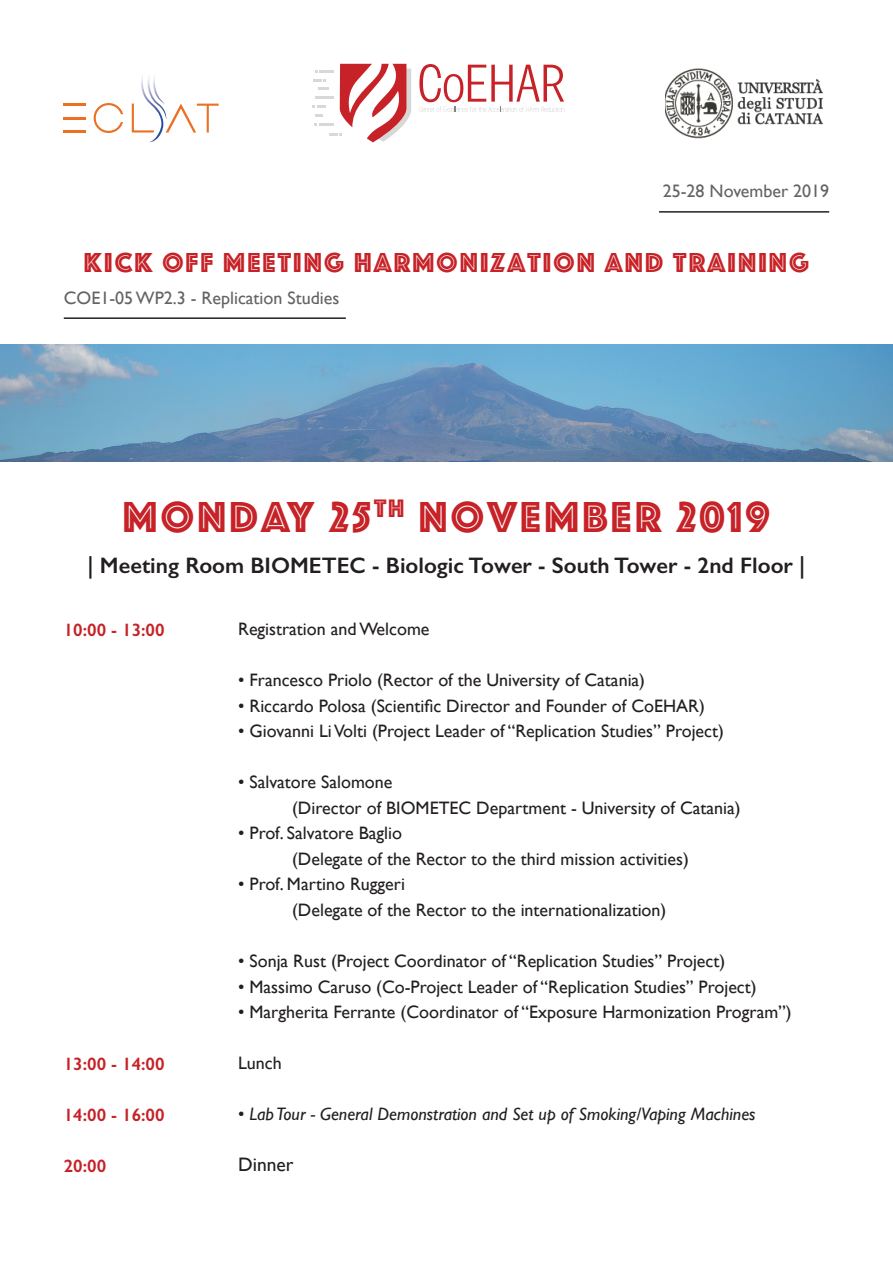
<style>
.page{position:relative;width:893px;height:1263px;background:#fff}
.page>*{position:absolute;margin:0;border:0;box-sizing:border-box;transform-origin:0 0}
.t1{font:45px "Phosphate Inline";letter-spacing:.075em;color:#c62227}
.t2{font:28.5px "Phosphate Inline";letter-spacing:.075em;color:#c62227}
.t3{font:600 22.5px "Gill Sans";color:#231f20}
.t4{font:19.5px "Gill Sans";color:#231f20}
.t5{font:18px/25.5px "Gill Sans";color:#231f20}
.t6{font:italic 18px "Gill Sans";color:#231f20}
.t7{font:18px "Gill Sans";color:#636366}
.t8{font:600 18px "Gill Sans";color:#c62227}
.s1{font-style:normal}
</style>
<div class="page">
<hr style="left:64px;top:131px;width:22px;height:2px;background:#eb7023">
<hr style="left:64px;top:117px;width:22px;height:2px;background:#eb7023">
<hr style="left:64px;top:103px;width:22px;height:2px;background:#eb7023">
<svg style="left:94px;top:103px;width:29px;height:30px"></svg>
<svg style="left:132px;top:76px;width:87px;height:66px"></svg>
<svg style="left:419px;top:64px;width:145px;height:48px"></svg>
<svg style="left:313px;top:64px;width:98px;height:78px"></svg>
<img style="left:665px;top:68px;width:158px;height:71px">
<hr style="left:659px;top:211px;width:170px;height:2px;background:#231f20">
<hr style="left:64px;top:317px;width:282px;height:2px;background:#231f20">
<img style="left:0;top:344px;width:893px;height:117px">
<p class="t7" style="left:663px;top:181px;width:168px">25-28 November 2019</p>
<h2 class="t2" style="left:84px;top:242px;width:727px">KICK OFF MEETING HARMONIZATION AND TRAINING</h2>
<p class="t7" style="left:64px;top:288px;width:277px">COE1-05 WP2.3 - Replication Studies</p>
<h1 class="t1" style="left:123px;top:485px;width:649px">MONDAY 25<sup>TH</sup> NOVEMBER 2019</h1>
<p class="t3" style="left:88px;top:552px;width:719px">| Meeting Room BIOMETEC - Biologic Tower - South Tower - 2nd Floor |</p>
<p class="t8" style="left:64px;top:619px;width:102px">10:00 - 13:00</p>
<p class="t8" style="left:64px;top:1053px;width:102px">13:00 - 14:00</p>
<p class="t8" style="left:64px;top:1103px;width:102px">14:00 - 16:00</p>
<p class="t8" style="left:64px;top:1154px;width:44px">20:00</p>
<p class="t5" style="left:238px;top:616px;width:193px">Registration and Welcome</p>
<p class="t5" style="left:238px;top:667px;width:408px">• Francesco Priolo (Rector of the University of Catania)</p>
<p class="t5" style="left:238px;top:693px;width:468px">• Riccardo Polosa (Scientific Director and Founder of CoEHAR)</p>
<p class="t5" style="left:238px;top:718px;width:487px">• Giovanni Li Volti (Project Leader of “Replication Studies” Project)</p>
<p class="t5" style="left:292px;top:769px;width:450px;text-indent:-54px">• Salvatore Salomone<br>(Director of BIOMETEC Department - University of Catania)</p>
<p class="t5" style="left:292px;top:820px;width:398px;text-indent:-54px">• Prof. Salvatore Baglio<br>(Delegate of the Rector to the third mission activities)</p>
<p class="t5" style="left:292px;top:871px;width:376px;text-indent:-54px">• Prof. Martino Ruggeri<br>(Delegate of the Rector to the internationalization)</p>
<p class="t5" style="left:238px;top:948px;width:489px">• Sonja Rust (Project Coordinator of “Replication Studies” Project)</p>
<p class="t5" style="left:238px;top:973px;width:520px">• Massimo Caruso (Co-Project Leader of “Replication Studies” Project)</p>
<p class="t5" style="left:238px;top:999px;width:555px">• Margherita Ferrante (Coordinator of “Exposure Harmonization Program”)</p>
<p class="t5" style="left:238px;top:1050px;width:45px">Lunch</p>
<p class="t6" style="left:238px;top:1104px;width:519px"><span class="s1">•</span> Lab Tour - General Demonstration and Set up of Smoking/Vaping Machines</p>
<p class="t4" style="left:238px;top:1153px;width:57px">Dinner</p>
</div>
